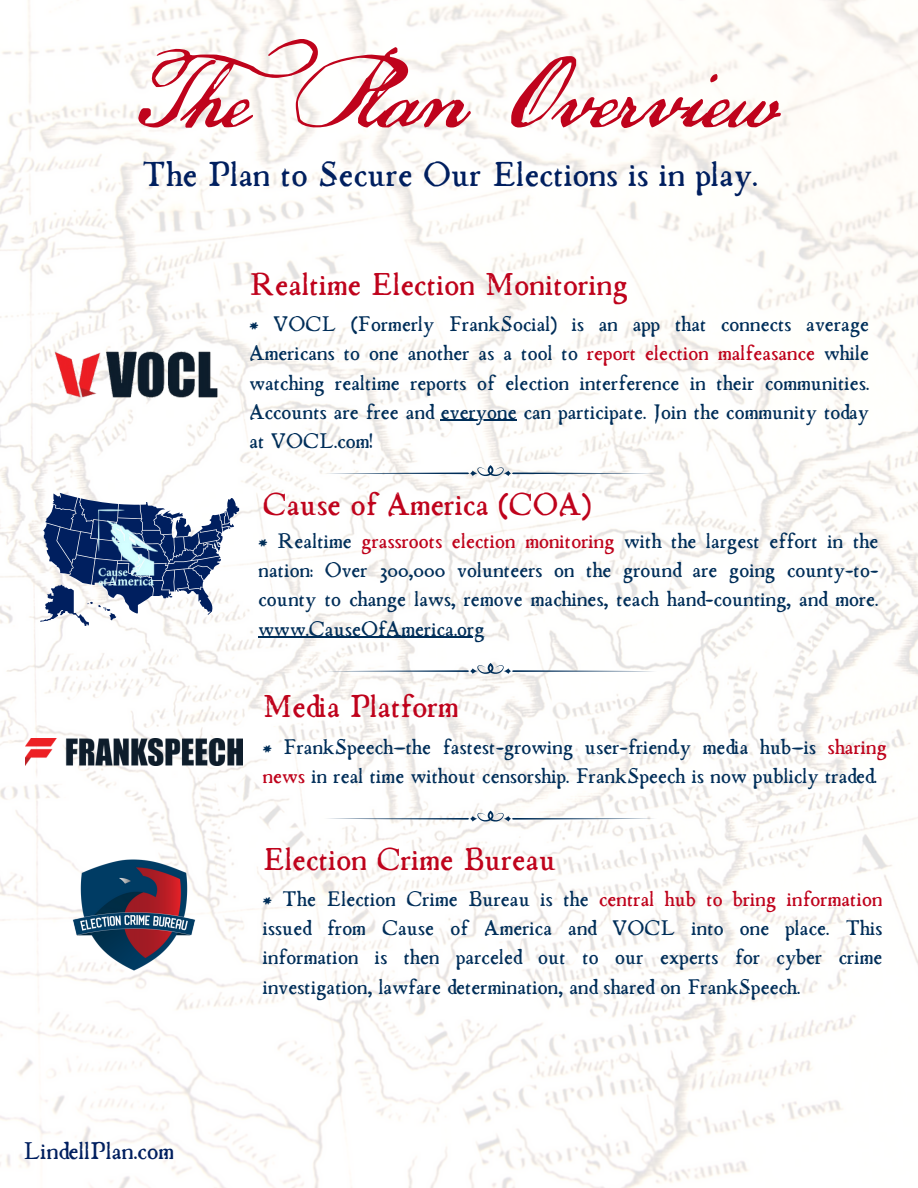
<style>
.page{position:relative;width:918px;height:1188px;background:#fff}
.page>*{position:absolute;margin:0;border:0;box-sizing:border-box;transform-origin:0 0}
.t1{font:58.5px "US Declaration";color:#bf031c}
.t2{font:34.5px "Chapbook";color:#001f5f}
.t3{font:31.5px "Chapbook";color:#bf031c}
.t4{font:24px "Chapbook";color:#001f5f}
.t5{font:21px/29.2px "Chapbook";color:#002e59;text-align:justify}
.s1{color:#bf031c}
</style>
<div class="page">
<img style="left:0;top:0;width:918px;height:1188px">
<svg style="left:477px;top:663px;width:27px;height:11px"></svg>
<svg style="left:504px;top:668px;width:7px;height:6px"></svg>
<svg style="left:512px;top:670px;width:145px;height:2px"></svg>
<svg style="left:470px;top:668px;width:7px;height:6px"></svg>
<svg style="left:324px;top:670px;width:145px;height:2px"></svg>
<svg style="left:324px;top:465px;width:333px;height:11px"></svg>
<img style="left:63px;top:845px;width:141px;height:141px">
<img style="left:45px;top:342px;width:179px;height:61px">
<svg style="left:477px;top:811px;width:27px;height:11px"></svg>
<svg style="left:504px;top:816px;width:7px;height:6px"></svg>
<svg style="left:512px;top:818px;width:145px;height:2px"></svg>
<svg style="left:470px;top:816px;width:7px;height:6px"></svg>
<svg style="left:324px;top:818px;width:145px;height:2px"></svg>
<img style="left:25px;top:738px;width:217px;height:27px">
<hr style="left:259px;top:637px;width:226px;height:1px;background:#002e59">
<hr style="left:441px;top:420px;width:76px;height:1px;background:#002e59">
<svg style="left:40px;top:493px;width:199px;height:133px"></svg>
<img style="left:89px;top:509px;width:78px;height:77px">
<h2 class="t1" style="left:138px;top:73px;width:642px">The Plan Overview</h2>
<p class="t2" style="left:142px;top:161px;width:617px">The Plan to Secure Our Elections is in play.</p>
<h2 class="t3" style="left:249px;top:272px;width:380px">Realtime Election Monitoring</h2>
<p class="t5" style="left:249px;top:312px;width:621px">• VOCL (Formerly FrankSocial) is an app that connects average Americans to one another as a tool to <span class="s1">report election malfeasance</span> while watching realtime reports of election interference in their communities.<br>Accounts are free and everyone can participate. Join the community today</p>
<p class="t5" style="left:249px;top:429px;width:125px">at VOCL.com!</p>
<p class="t3" style="left:263px;top:492px;width:330px">Cause of America (COA)</p>
<p class="t5" style="left:259px;top:529px;width:621px">• Realtime <span class="s1">grassroots election monitoring</span> with the largest effort in the nation: Over 300,000 volunteers on the ground are going county-to&shy;county to change laws, remove machines, teach hand-counting, and more.</p>
<p class="t5" style="left:259px;top:616px;width:228px">www.CauseOfAmerica.org</p>
<p class="t3" style="left:263px;top:695px;width:198px">Media Platform</p>
<h1 class="t5" style="left:263px;top:735px;width:626px">• FrankSpeech—the fastest-growing user-friend.y media hub—is <span class="s1">sharing news</span> in real time without censorship. FrankSpeech is now publicly traded.</h1>
<p class="t4" style="left:23px;top:1142px;width:152px">LindellPlan.com</p>
<h2 class="t3" style="left:263px;top:847px;width:295px">Election Crime Bureau</h2>
<p class="t5" style="left:263px;top:887px;width:621px">• The Election Crime Bureau is the <span class="s1">central hub to bring information </span>issued from Cause of America and VOCL into one place. This information is then parceled out to our experts for cyber crime investigation, lawfare determination, and shared on FrankSpeech.</p>
</div>
